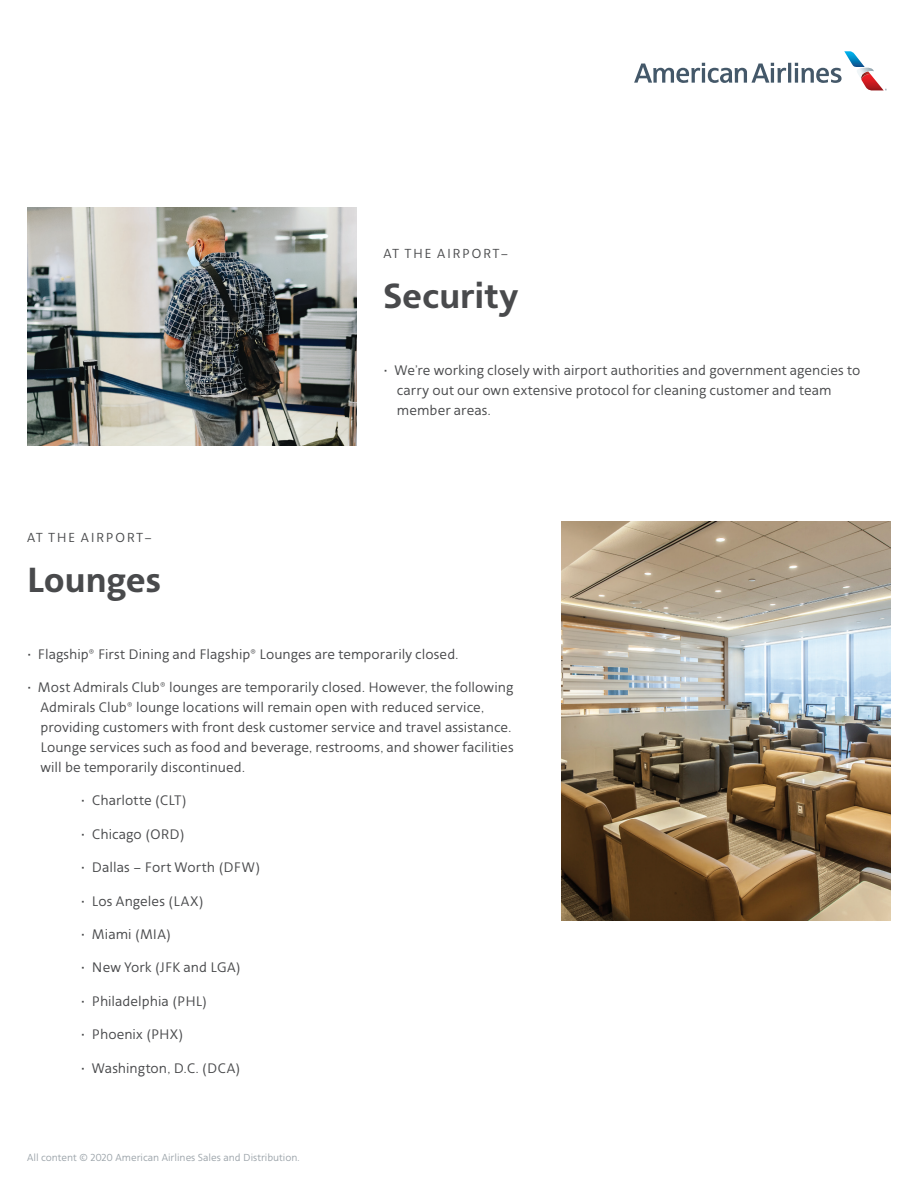
<style>
.page{position:relative;width:918px;height:1188px;background:#fff}
.page>*{position:absolute;margin:0;border:0;box-sizing:border-box;transform-origin:0 0}
.t1{font:700 36px "American Sans";letter-spacing:-.01em;color:#494a4c}
.t2{font:14.25px/20px "American Sans";letter-spacing:.005em;color:#494a4c}
.t3{font:13.5px "American Sans";letter-spacing:.115em;color:#494a4c}
.t4{font:10.5px "American Sans";color:#9da5ab}
</style>
<div class="page">
<svg style="left:634px;top:51px;width:253px;height:40px"></svg>
<img style="left:27px;top:207px;width:329px;height:239px">
<img style="left:562px;top:522px;width:329px;height:398px">
<p class="t3" style="left:383px;top:246px;width:127px">AT THE AIRPORT–</p>
<h1 class="t1" style="left:383px;top:276px;width:137px">Security</h1>
<p class="t3" style="left:27px;top:530px;width:127px">AT THE AIRPORT–</p>
<h1 class="t1" style="left:27px;top:560px;width:136px">Lounges</h1>
<p class="t2" style="left:397px;top:360px;width:465px;text-indent:-13px">• We’re working closely with airport authorities and government agencies to carry out our own extensive protocol for cleaning customer and team member areas.</p>
<p class="t2" style="left:27px;top:644px;width:433px">• Flagship® First Dining and Flagship® Lounges are temporarily closed.</p>
<p class="t2" style="left:40px;top:677px;width:475px;text-indent:-13px">• Most Admirals Club® lounges are temporarily closed. However, the following Admirals Club® lounge locations will remain open with reduced service, providing customers with front desk customer service and travel assistance.<br>Lounge services such as food and beverage, restrooms, and shower facilities will be temporarily discontinued.</p>
<p class="t2" style="left:81px;top:791px;width:108px">• Charlotte (CLT)</p>
<p class="t2" style="left:81px;top:824px;width:105px">• Chicago (ORD)</p>
<p class="t2" style="left:81px;top:857px;width:181px">• Dallas – Fort Worth (DFW)</p>
<p class="t2" style="left:81px;top:891px;width:124px">• Los Angeles (LAX)</p>
<p class="t2" style="left:81px;top:924px;width:92px">• Miami (MIA)</p>
<p class="t2" style="left:81px;top:958px;width:162px">• New York (JFK and LGA)</p>
<p class="t2" style="left:81px;top:991px;width:128px">• Philadelphia (PHL)</p>
<p class="t2" style="left:81px;top:1025px;width:104px">• Phoenix (PHX)</p>
<p class="t2" style="left:81px;top:1058px;width:161px">• Washington, D.C. (DCA)</p>
<p class="t4" style="left:27px;top:1151px;width:274px">All content © 2020 American Airlines Sales and Distribution.</p>
</div>
